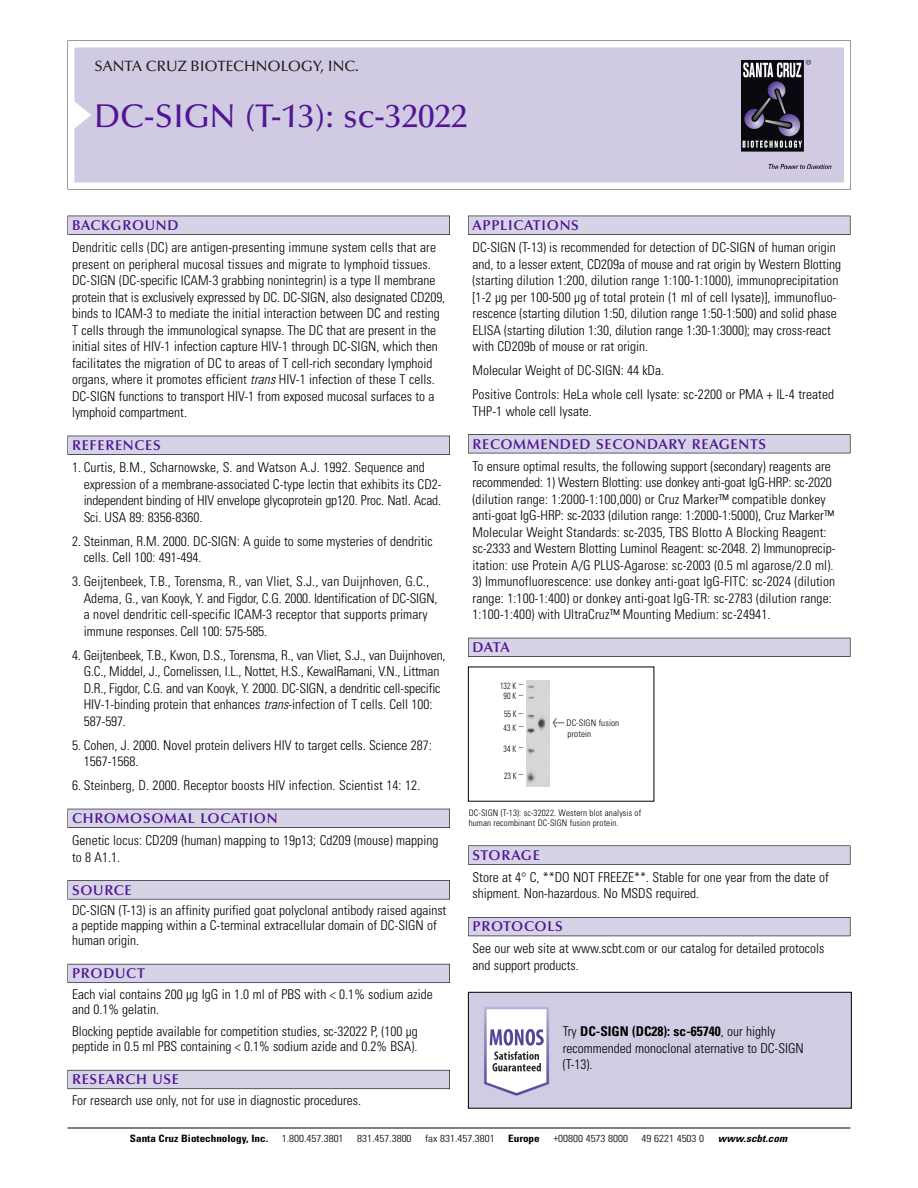
<style>
.page{position:relative;width:918px;height:1188px;background:#fff}
.page>*{position:absolute;margin:0;border:0;box-sizing:border-box;transform-origin:0 0}
.t1{font:500 33px "Optima";color:#511695}
.t2{font:500 15px "Optima";color:#231f20}
.t3{font:600 14.25px "Optima";letter-spacing:.05em;color:#511695}
.t4{font:300 condensed 13.5px/16.5px "Univers";color:#000}
.t5{font:300 condensed 10.2px "Univers";color:#000;scale:1.1 1}
.t6{font:700 condensed 10.2px "Univers";color:#000;scale:1.1 1}
.t7{font:italic 700 condensed 10.2px "Univers";letter-spacing:.005em;color:#000;scale:1.1 1}
.t8{font:300 condensed 9px/10.5px "Univers";letter-spacing:.015em;color:#000}
.t9{font:300 condensed 9px/10.5px "Univers";letter-spacing:.015em;color:#000;text-align:center;scale:.87 1}
.s1{font-style:italic}
.s2{font-family:"Meta Plus";font-weight:400;font-stretch:normal;font-size:10.5px}
.s3{font-weight:700}
</style>
<div class="page">
<svg style="left:68px;top:40px;width:783px;height:149px"></svg>
<div style="left:74px;top:47px;width:770px;height:135px;background:#d1cae3"></div>
<img style="left:741px;top:60px;width:90px;height:108px">
<div style="left:68px;top:216px;width:382px;height:19px;background:#525155"></div>
<div style="left:68px;top:216px;width:381px;height:18px;background:#d7d3e7"></div>
<div style="left:68px;top:436px;width:382px;height:19px;background:#515055"></div>
<div style="left:68px;top:436px;width:381px;height:18px;background:#d7d3e7"></div>
<div style="left:68px;top:809px;width:382px;height:19px;background:#525158"></div>
<div style="left:68px;top:809px;width:381px;height:18px;background:#d7d3e7"></div>
<div style="left:68px;top:880px;width:382px;height:19px;background:#575759"></div>
<div style="left:68px;top:881px;width:381px;height:18px;background:#d7d3e7"></div>
<div style="left:68px;top:964px;width:382px;height:19px;background:#5b5a62"></div>
<div style="left:68px;top:964px;width:381px;height:18px;background:#d7d3e7"></div>
<div style="left:68px;top:1070px;width:382px;height:19px;background:#66646e"></div>
<div style="left:68px;top:1070px;width:381px;height:18px;background:#d7d3e7"></div>
<div style="left:468px;top:216px;width:382px;height:19px;background:#525155"></div>
<div style="left:468px;top:216px;width:382px;height:18px;background:#d7d3e7"></div>
<div style="left:468px;top:434px;width:382px;height:19px;background:#525155"></div>
<div style="left:468px;top:435px;width:382px;height:18px;background:#d7d3e7"></div>
<div style="left:468px;top:638px;width:382px;height:19px;background:#525158"></div>
<div style="left:468px;top:638px;width:382px;height:18px;background:#d7d3e7"></div>
<svg style="left:468px;top:845px;width:382px;height:20px"></svg>
<div style="left:468px;top:846px;width:382px;height:18px;background:#d7d3e7"></div>
<div style="left:468px;top:917px;width:382px;height:19px;background:#535259"></div>
<div style="left:468px;top:918px;width:382px;height:18px;background:#d7d3e7"></div>
<hr style="left:68px;top:1128px;width:782px;height:1px;background:#000">
<img style="left:527px;top:681px;width:22px;height:106px">
<img style="left:470px;top:994px;width:380px;height:113px">
<div style="left:468px;top:992px;width:384px;height:117px;border:1px solid #000"></div>
<p class="t2" style="left:94px;top:61px;width:266px">SANTA CRUZ BIOTECHNOLOGY, INC.</p>
<h1 class="t1" style="left:94px;top:103px;width:375px">DC-SIGN (T-13): sc-32022</h1>
<p class="t3" style="left:72px;top:219px;width:108px">BACKGROUND</p>
<p class="t4" style="left:72px;top:240px;width:375px">Dendritic cells (DC) are antigen-presenting immune system cells that are present on peripheral mucosal tissues and migrate to lymphoid tissues.<br>DC-SIGN (DC-specific ICAM-3 grabbing nonintegrin) is a type II membrane protein that is exclusively expressed by DC. DC-SIGN, also designated CD209, binds to ICAM-3 to mediate the initial interaction between DC and resting T cells through the immunological synapse. The DC that are present in the initial sites of HIV-1 infection capture HIV-1 through DC-SIGN, which then facilitates the migration of DC to areas of T cell-rich secondary lymphoid organs, where it promotes efficient <span class="s1">trans</span> HIV-1 infection of these T cells.<br>DC-SIGN functions to transport HIV-1 from exposed mucosal surfaces to a lymphoid compartment.</p>
<p class="t3" style="left:72px;top:440px;width:90px">REFERENCES</p>
<p class="t4" style="left:84px;top:460px;width:359px;text-indent:-12px">1. Curtis, B.M., Scharnowske, S. and Watson A.J. 1992. Sequence and expression of a membrane-associated C-type lectin that exhibits its CD2- independent binding of HIV envelope glycoprotein gp120. Proc. Natl. Acad.<br>Sci. USA 89: 8356-8360.</p>
<p class="t4" style="left:84px;top:534px;width:351px;text-indent:-12px">2. Steinman, R.M. 2000. DC-SIGN: A guide to some mysteries of dendritic cells. Cell 100: 491-494.</p>
<p class="t4" style="left:84px;top:574px;width:355px;text-indent:-12px">3. Geijtenbeek, T.B., Torensma, R., van Vliet, S.J., van Duijnhoven, G.C., Adema, G., van Kooyk, Y. and Figdor, C.G. 2000. Identification of DC-SIGN, a novel dendritic cell-specific ICAM-3 receptor that supports primary immune responses. Cell 100: 575-585.</p>
<p class="t4" style="left:84px;top:648px;width:363px;text-indent:-12px">4. Geijtenbeek, T.B., Kwon, D.S., Torensma, R., van Vliet, S.J., van Duijnhoven, G.C., Middel, J., Cornelissen, I.L., Nottet, H.S., KewalRamani, V.N., Littman D.R., Figdor, C.G. and van Kooyk, Y. 2000. DC-SIGN, a dendritic cell-specific HIV-1-binding protein that enhances <span class="s1">trans</span>-infection of T cells. Cell 100:<br>587-597.</p>
<p class="t4" style="left:84px;top:738px;width:349px;text-indent:-12px">5. Cohen, J. 2000. Novel protein delivers HIV to target cells. Science 287:<br>1567-1568.</p>
<p class="t4" style="left:72px;top:778px;width:350px">6. Steinberg, D. 2000. Receptor boosts HIV infection. Scientist 14: 12.</p>
<p class="t3" style="left:72px;top:813px;width:207px">CHROMOSOMAL LOCATION</p>
<p class="t4" style="left:72px;top:833px;width:368px">Genetic locus: CD209 (human) mapping to 19p13; Cd209 (mouse) mapping to 8 A1.1.</p>
<p class="t3" style="left:72px;top:884px;width:61px">SOURCE</p>
<p class="t4" style="left:72px;top:904px;width:376px;line-height:15px">DC-SIGN (T-13) is an affinity purified goat polyclonal antibody raised against a peptide mapping within a C-terminal extracellular domain of DC-SIGN of human origin.</p>
<p class="t3" style="left:72px;top:968px;width:74px">PRODUCT</p>
<p class="t4" style="left:72px;top:988px;width:362px;line-height:15px">Each vial contains 200 µg IgG in 1.0 ml of PBS with &lt; 0.1% sodium azide and 0.1% gelatin.</p>
<p class="t4" style="left:72px;top:1025px;width:347px;line-height:15px">Blocking peptide available for competition studies, sc-32022 P, (100 µg peptide in 0.5 ml PBS containing &lt; 0.1% sodium azide and 0.2% BSA).</p>
<p class="t3" style="left:72px;top:1074px;width:109px">RESEARCH USE</p>
<p class="t4" style="left:72px;top:1093px;width:290px">For research use only, not for use in diagnostic procedures.</p>
<p class="t3" style="left:473px;top:219px;width:108px">APPLICATIONS</p>
<p class="t4" style="left:473px;top:240px;width:370px">DC-SIGN (T-13) is recommended for detection of DC-SIGN of human origin and, to a lesser extent, CD209a of mouse and rat origin by Western Blotting (starting dilution 1:200, dilution range 1:100-1:1000), immunoprecipitation [1-2 µg per 100-500 µg of total protein (1 ml of cell lysate)], immunofluo&shy;rescence (starting dilution 1:50, dilution range 1:50-1:500) and solid phase ELISA (starting dilution 1:30, dilution range 1:30-1:3000); may cross-react with CD209b of mouse or rat origin.</p>
<p class="t4" style="left:473px;top:359px;width:363px;line-height:24px">Molecular Weight of DC-SIGN: 44 kDa.<br>Positive Controls: HeLa whole cell lysate: sc-2200 or PMA + IL-4 treated</p>
<p class="t4" style="left:473px;top:404px;width:121px">THP-1 whole cell lysate.</p>
<p class="t3" style="left:473px;top:438px;width:295px">RECOMMENDED SECONDARY REAGENTS</p>
<p class="t4" style="left:473px;top:459px;width:364px">To ensure optimal results, the following support (secondary) reagents are recommended: 1) Western Blotting: use donkey anti-goat IgG-HRP: sc-2020 (dilution range: 1:2000-1:100,000) or Cruz Marker™ compatible donkey anti-goat IgG-HRP: sc-2033 (dilution range: 1:2000-1:5000), Cruz Marker™ Molecular Weight Standards: sc-2035, TBS Blotto A Blocking Reagent: sc-2333 and Western Blotting Luminol Reagent: sc-2048. 2) Immunoprecip&shy;itation: use Protein A/G PLUS-Agarose: sc-2003 (0.5 ml agarose/2.0 ml).</p>
<p class="t4" style="left:473px;top:574px;width:364px">3) Immunofluorescence: use donkey anti-goat IgG-FITC: sc-2024 (dilution range: 1:100-1:400) or donkey anti-goat IgG-TR: sc-2783 (dilution range:<br>1:100-1:400) with UltraCruz™ Mounting Medium: sc-24941.</p>
<p class="t3" style="left:473px;top:642px;width:39px">DATA</p>
<p class="t9" style="left:500px;top:681px;width:28px">132 K –<br>90K–</p>
<p class="t9" style="left:504px;top:708px;width:24px;line-height:13.5px;text-align:left">55K–<br>43K–</p>
<p class="t9" style="left:504px;top:744px;width:24px">34K–</p>
<p class="t9" style="left:504px;top:771px;width:24px">23K–</p>
<p class="t8" style="left:568px;top:718px;width:53px;text-indent:-15px"><span class="s2">&lt;</span> DC-SIGN fusion protein</p>
<p class="t8" style="left:469px;top:808px;width:174px">DC-SIGN (T-13): sc-32022. Western blot analysis of human recombinant DC-SIGN fusion protein.</p>
<p class="t3" style="left:473px;top:849px;width:69px">STORAGE</p>
<p class="t4" style="left:473px;top:870px;width:358px">Store at 4° C, **DO NOT FREEZE**. Stable for one year from the date of shipment. Non-hazardous. No MSDS required.</p>
<p class="t3" style="left:473px;top:921px;width:92px">PROTOCOLS</p>
<p class="t4" style="left:473px;top:942px;width:353px">See our web site at www.scbt.com or our catalog for detailed protocols and support products.</p>
<p class="t4" style="left:563px;top:1025px;width:242px">Try <span class="s3">DC-SIGN (DC28): sc-65740</span>, our highly recommended monoclonal aternative to DC-SIGN (T-13).</p>
<p class="t6" style="left:130px;top:1135px;width:127px">Santa Cruz Biotechnology, Inc.</p>
<p class="t5" style="left:282px;top:1135px;width:58px">1.800.457.3801</p>
<p class="t5" style="left:357px;top:1135px;width:51px">831.457.3800</p>
<p class="t5" style="left:425px;top:1135px;width:65px">fax 831.457.3801</p>
<p class="t6" style="left:508px;top:1135px;width:30px">Europe</p>
<p class="t5" style="left:553px;top:1135px;width:69px">+00800 4573 8000</p>
<p class="t5" style="left:642px;top:1135px;width:58px">49 6221 4503 0</p>
<p class="t7" style="left:718px;top:1135px;width:64px">www.scbt.com</p>
</div>
